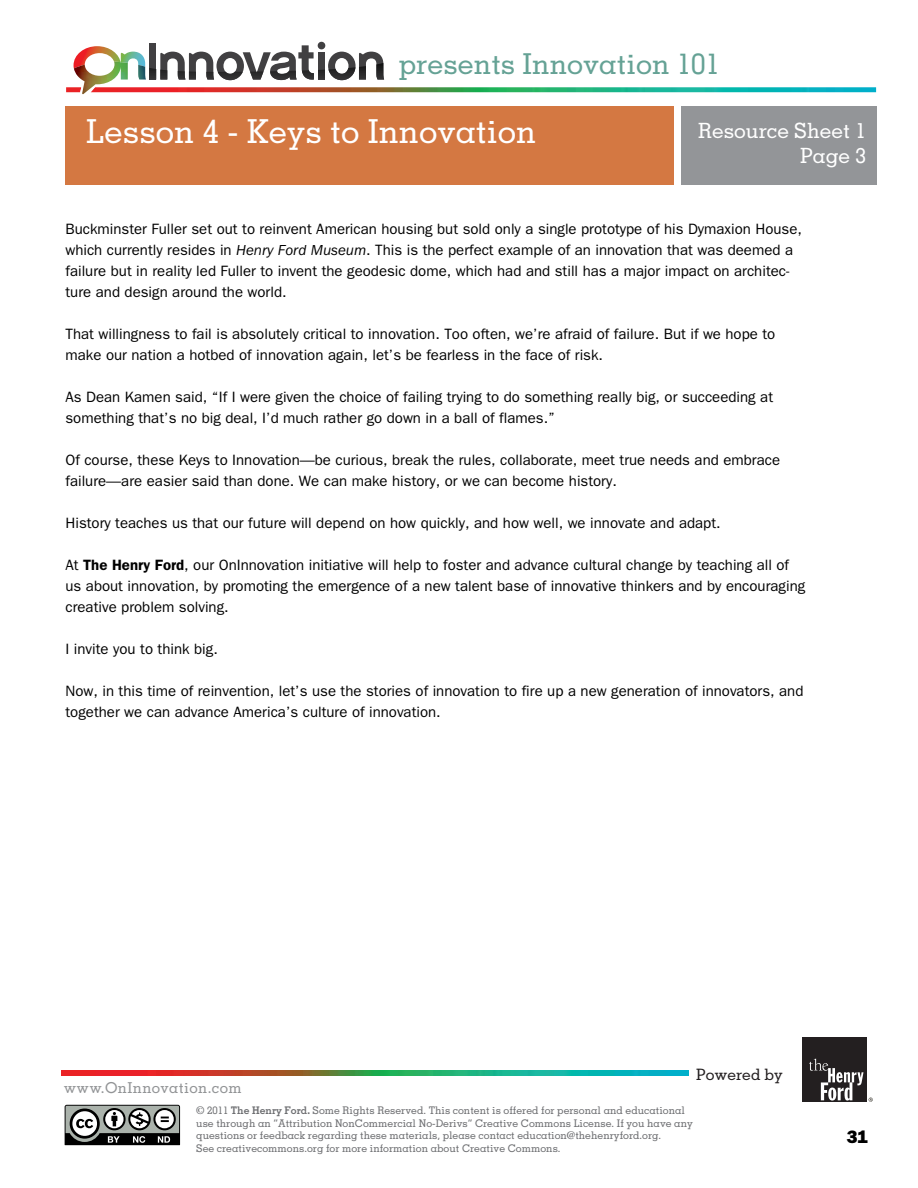
<style>
.page{position:relative;width:918px;height:1188px;background:#fff}
.page>*{position:absolute;margin:0;border:0;box-sizing:border-box;transform-origin:0 0}
.t1{font:500 33px "Memphis LT Std";color:#fff}
.t2{font:500 28.8px "Memphis LT Std";color:#65a295}
.t3{font:500 21px/25.2px "Memphis LT Std";color:#fff;text-align:right}
.t4{font:800 18px "Franklin Gothic";color:#000}
.t5{font:500 15.75px "Memphis LT Std";color:#231f20}
.t6{font:15px/21px "Franklin Gothic";color:#000}
.t7{font:500 15px "Memphis LT Std";letter-spacing:.025em;color:#929496}
.t8{font:500 10.5px/12.6px "Memphis LT Std";color:#6d6e71}
.s1{font-style:italic}
.s2{font-weight:600}
.s3{font-family:"Memphis";font-weight:700}
</style>
<div class="page">
<div style="left:681px;top:107px;width:196px;height:78px;background:#939598"></div>
<div style="left:65px;top:106px;width:609px;height:79px;background:#d47842"></div>
<img style="left:66px;top:87px;width:810px;height:5px">
<div style="left:802px;top:1037px;width:64px;height:65px;background:#231f20"></div>
<svg style="left:809px;top:1059px;width:54px;height:42px"></svg>
<svg style="left:869px;top:1098px;width:4px;height:4px"></svg>
<img style="left:62px;top:1071px;width:627px;height:5px">
<div style="left:149px;top:43px;width:7px;height:37px;background:#414042"></div>
<div style="left:318px;top:42px;width:7px;height:7px;background:#414042;border-radius:50%"></div>
<svg style="left:74px;top:45px;width:310px;height:50px"></svg>
<img style="left:74px;top:64px;width:40px;height:12px">
<img style="left:138px;top:65px;width:8px;height:15px">
<svg style="left:65px;top:1105px;width:115px;height:40px"></svg>
<h2 class="t2" style="left:399px;top:46px;width:323px">presents Innovation 101</h2>
<h1 class="t1" style="left:86px;top:111px;width:452px">Lesson 4 - Keys to Innovation</h1>
<h3 class="t3" style="left:698px;top:118px;width:170px">Resource Sheet 1<br>Page 3</h3>
<p class="t6" style="left:66px;top:219px;width:738px">Buckminster Fuller set out to reinvent American housing but sold only a single prototype of his Dymaxion House, which currently resides in <span class="s1">Henry Ford Museum</span>. This is the perfect example of an innovation that was deemed a failure but in reality led Fuller to invent the geodesic dome, which had and still has a major impact on architec&shy;ture and design around the world.</p>
<p class="t6" style="left:66px;top:324px;width:711px">That willingness to fail is absolutely critical to innovation. Too often, we’re afraid of failure. But if we hope to make our nation a hotbed of innovation again, let’s be fearless in the face of risk.</p>
<p class="t6" style="left:66px;top:387px;width:709px">As Dean Kamen said, “If I were given the choice of failing trying to do something really big, or succeeding at something that’s no big deal, I’d much rather go down in a ball of flames.”</p>
<p class="t6" style="left:66px;top:450px;width:716px">Of course, these Keys to Innovation—be curious, break the rules, collaborate, meet true needs and embrace failure—are easier said than done. We can make history, or we can become history.</p>
<p class="t6" style="left:66px;top:513px;width:657px">History teaches us that our future will depend on how quickly, and how well, we innovate and adapt.</p>
<p class="t6" style="left:66px;top:555px;width:741px">At <span class="s2">The Henry Ford</span>, our OnInnovation initiative will help to foster and advance cultural change by teaching all of us about innovation, by promoting the emergence of a new talent base of innovative thinkers and by encouraging creative problem solving.</p>
<p class="t6" style="left:66px;top:639px;width:154px">I invite you to think big.</p>
<p class="t6" style="left:66px;top:681px;width:739px">Now, in this time of reinvention, let’s use the stories of innovation to fire up a new generation of innovators, and together we can advance America’s culture of innovation.</p>
<p class="t7" style="left:64px;top:1078px;width:180px">www.OnInnovation.com</p>
<p class="t5" style="left:696px;top:1065px;width:88px">Powered by</p>
<p class="t8" style="left:196px;top:1104px;width:498px">© 2011 <span class="s3">The Henry Ford.</span> Some Rights Reserved. This content is offered for personal and educational use through an “Attribution NonCommercial No-Derivs” Creative Commons License. If you have any questions or feedback regarding these materials, please contact education@thehenryford.org.<br>See creativecommons.org for more information about Creative Commons.</p>
<p class="t4" style="left:847px;top:1126px;width:23px">31</p>
</div>
